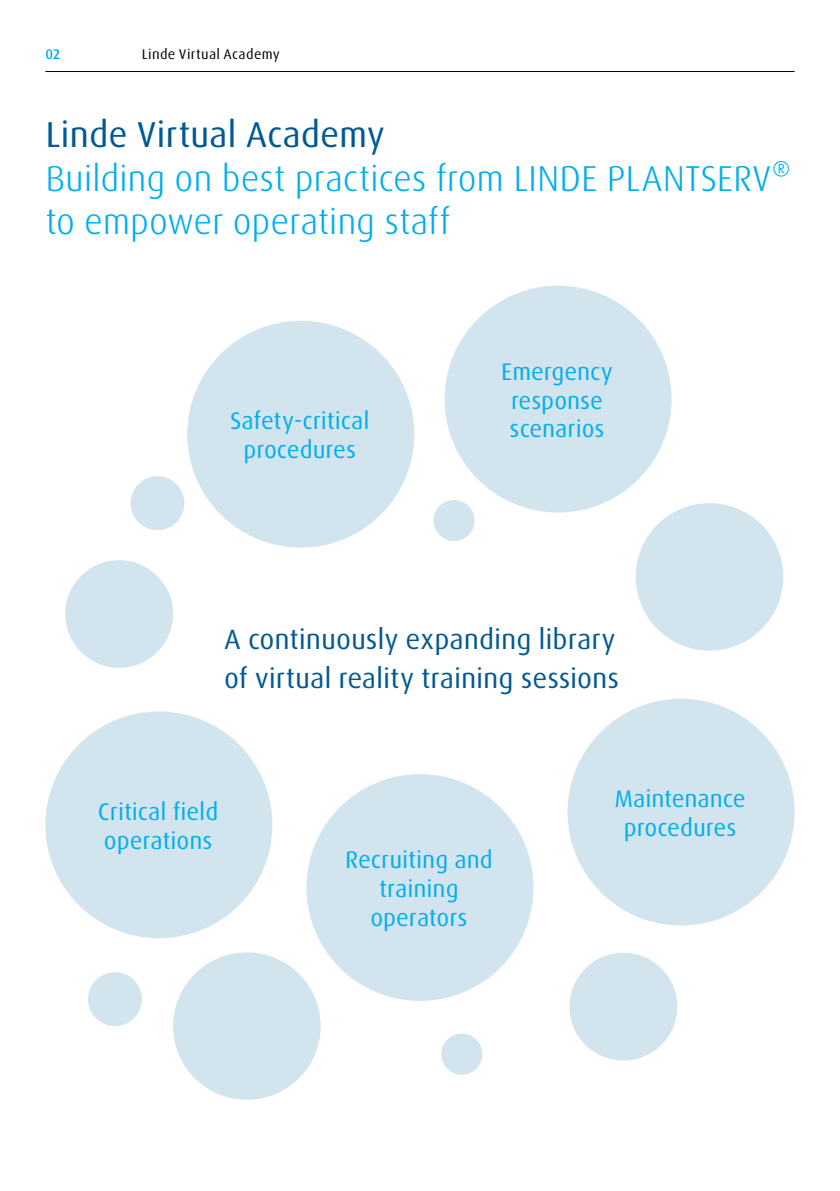
<style>
.page{position:relative;width:840px;height:1191px;background:#fff}
.page>*{position:absolute;margin:0;border:0;box-sizing:border-box;transform-origin:0 0}
.t1{font:300 36px/43.2px "Linde Dax Global";letter-spacing:-.005em;color:#00aeef}
.t2{font:36px "Linde Dax Global";letter-spacing:-.005em;color:#005993}
.t3{font:28px/39.2px "Linde Dax Global";letter-spacing:-.005em;color:#005993}
.t4{font:24px/28.8px "Linde Dax Global";letter-spacing:-.005em;color:#00aeef;text-align:center}
.t5{font:14px "Linde Dax Global";letter-spacing:.02em;color:#000}
.t6{font:500 14px "Linde Dax Global";color:#00aeef}
</style>
<div class="page">
<hr style="left:45px;top:71px;width:749px;height:1px;background:#000">
<div style="left:444px;top:286px;width:227px;height:226px;background:#d2e4ee;border-radius:50%"></div>
<div style="left:45px;top:711px;width:227px;height:227px;background:#d2e4ee;border-radius:50%"></div>
<div style="left:306px;top:774px;width:227px;height:227px;background:#d2e4ee;border-radius:50%"></div>
<div style="left:187px;top:321px;width:227px;height:226px;background:#d2e4ee;border-radius:50%"></div>
<div style="left:567px;top:698px;width:227px;height:227px;background:#d2e4ee;border-radius:50%"></div>
<div style="left:173px;top:952px;width:147px;height:147px;background:#d2e4ee;border-radius:50%"></div>
<div style="left:569px;top:952px;width:108px;height:108px;background:#d2e4ee;border-radius:50%"></div>
<div style="left:130px;top:476px;width:54px;height:54px;background:#d2e4ee;border-radius:50%"></div>
<div style="left:88px;top:972px;width:54px;height:54px;background:#d2e4ee;border-radius:50%"></div>
<div style="left:441px;top:1033px;width:41px;height:41px;background:#d2e4ee;border-radius:50%"></div>
<div style="left:433px;top:500px;width:41px;height:41px;background:#d2e4ee;border-radius:50%"></div>
<div style="left:65px;top:560px;width:108px;height:108px;background:#d2e4ee;border-radius:50%"></div>
<div style="left:635px;top:503px;width:147px;height:147px;background:#d2e4ee;border-radius:50%"></div>
<p class="t6" style="left:45px;top:46px;width:17px">02</p>
<p class="t5" style="left:142px;top:46px;width:139px">Linde Virtual Academy</p>
<h1 class="t2" style="left:45px;top:114px;width:341px">Linde Virtual Academy</h1>
<h1 class="t1" style="left:45px;top:156px;width:746px">Building on best practices from LINDE PLANTSERV® to empower operating staff</h1>
<p class="t4" style="left:230px;top:406px;width:141px">Safety-critical procedures</p>
<p class="t4" style="left:501px;top:357px;width:113px">Emergency response scenarios</p>
<p class="t3" style="left:224px;top:619px;width:396px">A continuously expanding library of virtual reality training sessions</p>
<p class="t4" style="left:98px;top:797px;width:122px;text-align:left">Critical field operations</p>
<p class="t4" style="left:345px;top:845px;width:149px">Recruiting and training operators</p>
<p class="t4" style="left:614px;top:784px;width:133px">Maintenance procedures</p>
</div>
